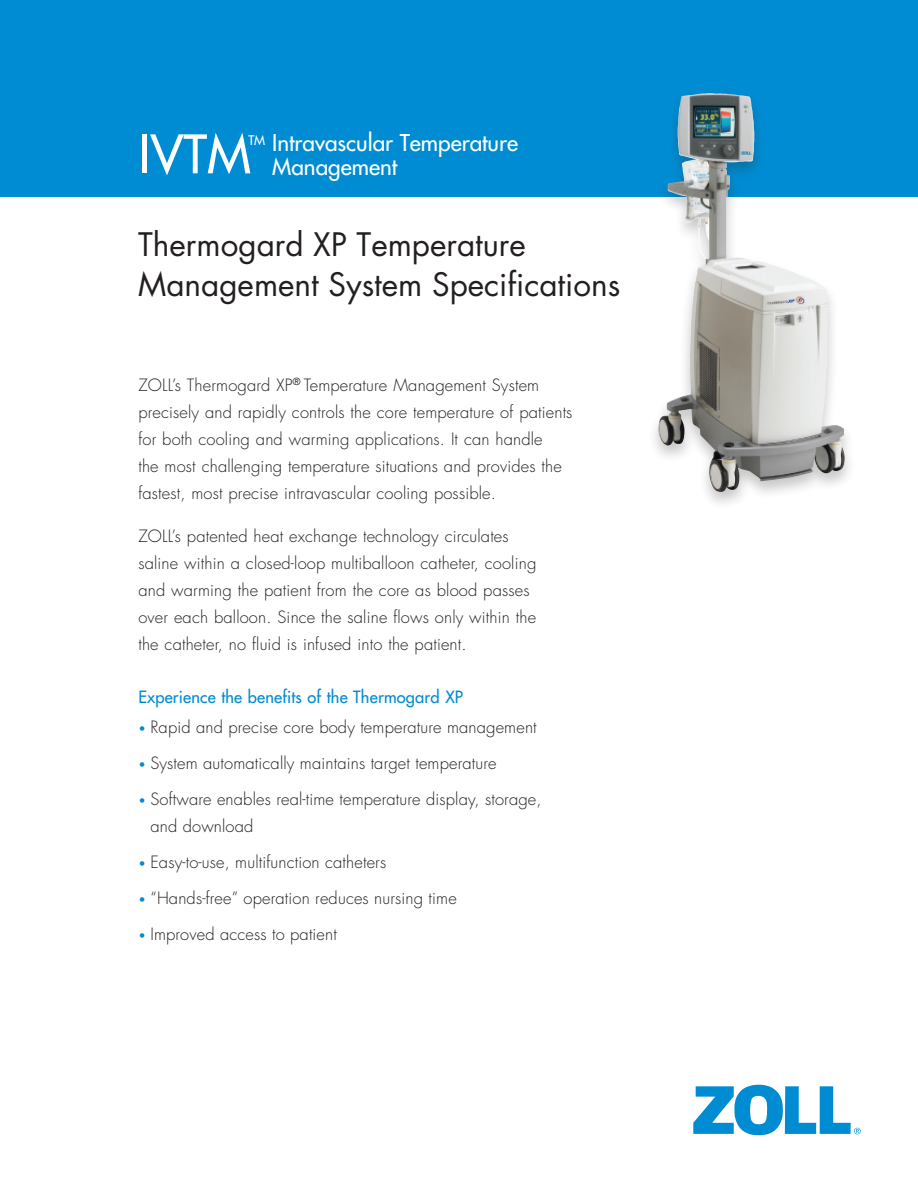
<style>
.page{position:relative;width:918px;height:1188px;background:#fff}
.page>*{position:absolute;margin:0;border:0;box-sizing:border-box;transform-origin:0 0}
.t1{font:500 51.6px "Futura Std";color:#fff}
.t2{font:31.5px/40.5px "Futura Std";color:#231f20}
.t3{font:500 22.5px/24px "Futura Std";color:#fff}
.t4{font:300 16.5px/27px "Futura Std";letter-spacing:.01em;color:#231f20}
.t5{font:500 16.5px "Futura Std";letter-spacing:.01em;color:#008cd2}
.s1{font-size:12px;color:#008cd2}
</style>
<div class="page">
<svg style="left:693px;top:1085px;width:168px;height:50px"></svg>
<div style="left:0;top:0;width:918px;height:197px;background:#008cd2"></div>
<div style="left:647px;top:89px;width:209px;height:422px;background:#231f20;opacity:.25"></div>
<img style="left:658px;top:94px;width:187px;height:398px">
<h1 class="t1" style="left:138px;top:122px;width:114px">IVTM</h1>
<h3 class="t3" style="left:272px;top:131px;width:247px;text-indent:-24px"><sup>TM</sup> Intravascular Temperature<br>Management</h3>
<h2 class="t2" style="left:138px;top:224px;width:484px">Thermogard XP Temperature<br>Management System Specifications</h2>
<p class="t4" style="left:138px;top:372px;width:436px">ZOLL’s Thermogard XP<sup>®</sup> Temperature Management System precisely and rapidly controls the core temperature of patients for both cooling and warming applications. It can handle<br>the most challenging temperature situations and provides the fastest, most precise intravascular cooling possible.</p>
<p class="t4" style="left:138px;top:523px;width:399px">ZOLL’s patented heat exchange technology circulates saline within a closed-loop multiballoon catheter, cooling and warming the patient from the core as blood passes over each balloon. Since the saline flows only within the the catheter, no fluid is infused into the patient.</p>
<p class="t5" style="left:138px;top:686px;width:326px">Experience the benefits of the Thermogard XP</p>
<p class="t4" style="left:138px;top:714px;width:400px"><span class="s1">•</span> Rapid and precise core body temperature management</p>
<p class="t4" style="left:138px;top:750px;width:360px"><span class="s1">•</span> System automatically maintains target temperature</p>
<p class="t4" style="left:150px;top:786px;width:393px;text-indent:-12px"><span class="s1">•</span> Software enables real-time temperature display, storage, and download</p>
<p class="t4" style="left:138px;top:849px;width:249px"><span class="s1">•</span> Easy-to-use, multifunction catheters</p>
<p class="t4" style="left:138px;top:885px;width:320px"><span class="s1">•</span> “Hands-free” operation reduces nursing time</p>
<p class="t4" style="left:138px;top:921px;width:200px"><span class="s1">•</span> Improved access to patient</p>
</div>
